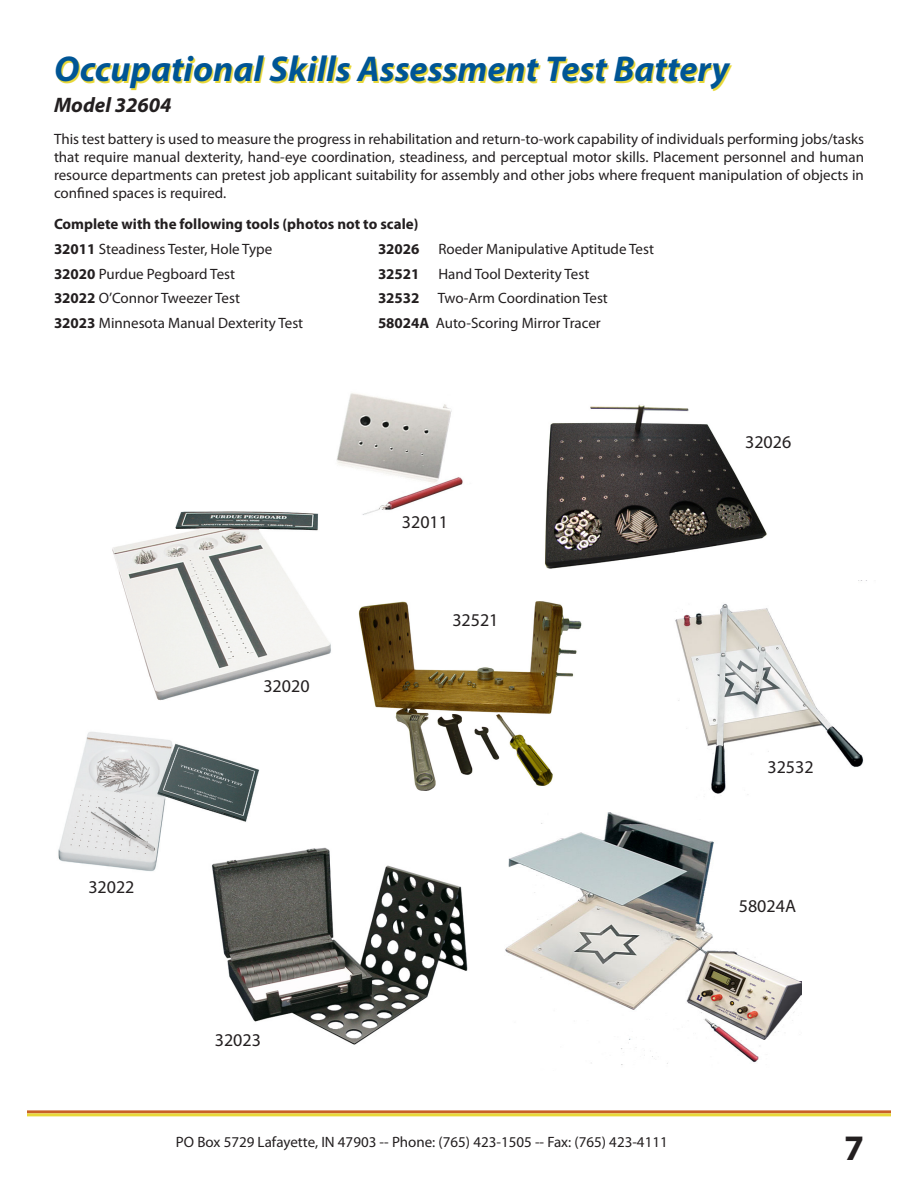
<style>
.page{position:relative;width:918px;height:1188px;background:#fff}
.page>*{position:absolute;margin:0;border:0;box-sizing:border-box;transform-origin:0 0}
.t1{font:italic 700 36px "Myriad Pro";color:#005595}
.t2{font:700 36px "Myriad Pro";color:#231f20}
.t3{font:italic 700 21px "Myriad Pro";color:#231f20}
.t4{font:18px "Myriad Pro";color:#231f20}
.t5{font:15px/18px "Myriad Pro";color:#231f20;text-align:justify}
.t6{font:700 15px "Myriad Pro";color:#231f20}
.s1{font-weight:700}
</style>
<div class="page">
<hr style="left:27px;top:1110px;width:864px;height:3px;background:#c96127">
<hr style="left:27px;top:1113px;width:864px;height:3px;background:#e8d838">
<img style="left:545px;top:404px;width:222px;height:165px">
<img style="left:358px;top:601px;width:224px;height:190px">
<img style="left:58px;top:732px;width:201px;height:139px">
<img style="left:190px;top:847px;width:278px;height:198px">
<img style="left:337px;top:393px;width:126px;height:122px">
<img style="left:505px;top:812px;width:296px;height:253px">
<img style="left:112px;top:504px;width:234px;height:197px">
<img style="left:653px;top:580px;width:214px;height:239px">
<p class="t1" style="left:54px;top:45px;width:677px">Occupational Skills Assessment Test Battery</p>
<p class="t3" style="left:54px;top:91px;width:119px">Model 32604</p>
<p class="t5" style="left:54px;top:129px;width:812px">This test battery is used to measure the progress in rehabilitation and return-to-work capability of individuals performing jobs/tasks that require manual dexterity, hand-eye coordination, steadiness, and perceptual motor skills. Placement personnel and human resource departments can pretest job applicant suitability for assembly and other jobs where frequent manipulation of objects in confined spaces is required.</p>
<p class="t6" style="left:54px;top:214px;width:366px">Complete with the following tools (photos not to scale)</p>
<p class="t5" style="left:54px;top:240px;width:220px"><span class="s1">32011</span> Steadiness Tester, Hole Type</p>
<p class="t5" style="left:378px;top:240px;width:277px"><span class="s1">32026</span> Roeder Manipulative Aptitude Test</p>
<p class="t5" style="left:54px;top:264px;width:183px"><span class="s1">32020</span> Purdue Pegboard Test</p>
<p class="t5" style="left:378px;top:264px;width:213px"><span class="s1">32521</span> Hand Tool Dexterity Test</p>
<p class="t5" style="left:54px;top:289px;width:188px"><span class="s1">32022</span> O’Connor Tweezer Test</p>
<p class="t5" style="left:378px;top:289px;width:231px"><span class="s1">32532</span> Two-Arm Coordination Test</p>
<p class="t5" style="left:54px;top:314px;width:251px"><span class="s1">32023</span> Minnesota Manual Dexterity Test</p>
<p class="t5" style="left:378px;top:314px;width:224px"><span class="s1">58024A</span> Auto-Scoring Mirror Tracer</p>
<p class="t4" style="left:88px;top:876px;width:48px">32022</p>
<p class="t4" style="left:263px;top:675px;width:48px">32020</p>
<p class="t4" style="left:402px;top:511px;width:48px">32011</p>
<p class="t4" style="left:452px;top:609px;width:48px">32521</p>
<p class="t4" style="left:745px;top:430px;width:48px">32026</p>
<p class="t4" style="left:768px;top:756px;width:48px">32532</p>
<p class="t4" style="left:739px;top:895px;width:59px">58024A</p>
<p class="t4" style="left:215px;top:1029px;width:48px">32023</p>
<p class="t5" style="left:176px;top:1133px;width:493px">PO Box 5729 Lafayette, IN 47903 -- Phone: (765) 423-1505 -- Fax: (765) 423-4111</p>
<p class="t2" style="left:844px;top:1125px;width:21px">7</p>
</div>
